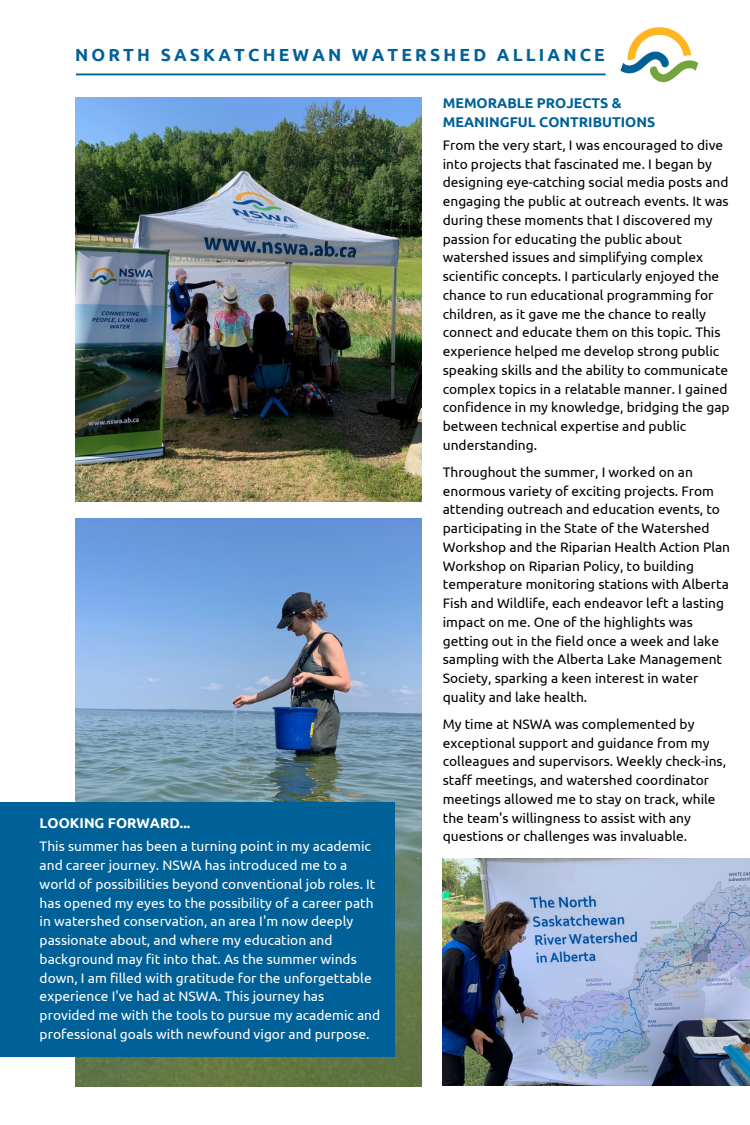
<style>
.page{position:relative;width:750px;height:1125px;background:#fff}
.page>*{position:absolute;margin:0;border:0;box-sizing:border-box;transform-origin:0 0}
.t1{font:700 17.5px "Ubuntu";letter-spacing:.185em;color:#006198}
.t2{font:700 14.12px/19.8px "Ubuntu";color:#006198}
.t3{font:700 14.12px "Ubuntu";color:#fff}
.t4{font:13.75px/18.8px "Ubuntu";color:#000}
.t5{font:13.75px/18.8px "Ubuntu";color:#fff}
</style>
<div class="page">
<img style="left:443px;top:859px;width:307px;height:227px">
<img style="left:75px;top:518px;width:347px;height:568px">
<img style="left:75px;top:98px;width:347px;height:404px">
<div style="left:0;top:802px;width:395px;height:255px;background:#006198"></div>
<hr style="left:76px;top:74px;width:530px;height:1px;background:#006198">
<img style="left:605px;top:27px;width:94px;height:56px">
<p class="t1" style="left:75px;top:45px;width:531px">NORTH SASKATCHEWAN WATERSHED ALLIANCE</p>
<p class="t3" style="left:40px;top:815px;width:152px">LOOKING FORWARD...</p>
<p class="t5" style="left:40px;top:837px;width:342px">This summer has been a turning point in my academic and career journey. NSWA has introduced me to a world of possibilities beyond conventional job roles. It has opened my eyes to the possibility of a career path in watershed conservation, an area I'm now deeply passionate about, and where my education and background may fit into that. As the summer winds down, I am filled with gratitude for the unforgettable experience I've had at NSWA. This journey has provided me with the tools to pursue my academic and professional goals with newfound vigor and purpose.</p>
<p class="t2" style="left:443px;top:93px;width:214px">MEMORABLE PROJECTS &amp;<br>MEANINGFUL CONTRIBUTIONS</p>
<p class="t4" style="left:443px;top:135px;width:288px">From the very start, I was encouraged to dive into projects that fascinated me. I began by designing eye-catching social media posts and engaging the public at outreach events. It was during these moments that I discovered my passion for educating the public about watershed issues and simplifying complex scientific concepts. I particularly enjoyed the chance to run educational programming for children, as it gave me the chance to really connect and educate them on this topic. This experience helped me develop strong public speaking skills and the ability to communicate complex topics in a relatable manner. I gained confidence in my knowledge, bridging the gap between technical expertise and public understanding.</p>
<p class="t4" style="left:443px;top:462px;width:289px">Throughout the summer, I worked on an enormous variety of exciting projects. From attending outreach and education events, to participating in the State of the Watershed Workshop and the Riparian Health Action Plan Workshop on Riparian Policy, to building temperature monitoring stations with Alberta Fish and Wildlife, each endeavor left a lasting impact on me. One of the highlights was getting out in the field once a week and lake sampling with the Alberta Lake Management Society, sparking a keen interest in water quality and lake health.</p>
<p class="t4" style="left:443px;top:714px;width:285px">My time at NSWA was complemented by exceptional support and guidance from my colleagues and supervisors. Weekly check-ins, staff meetings, and watershed coordinator meetings allowed me to stay on track, while the team's willingness to assist with any questions or challenges was invaluable.</p>
</div>
